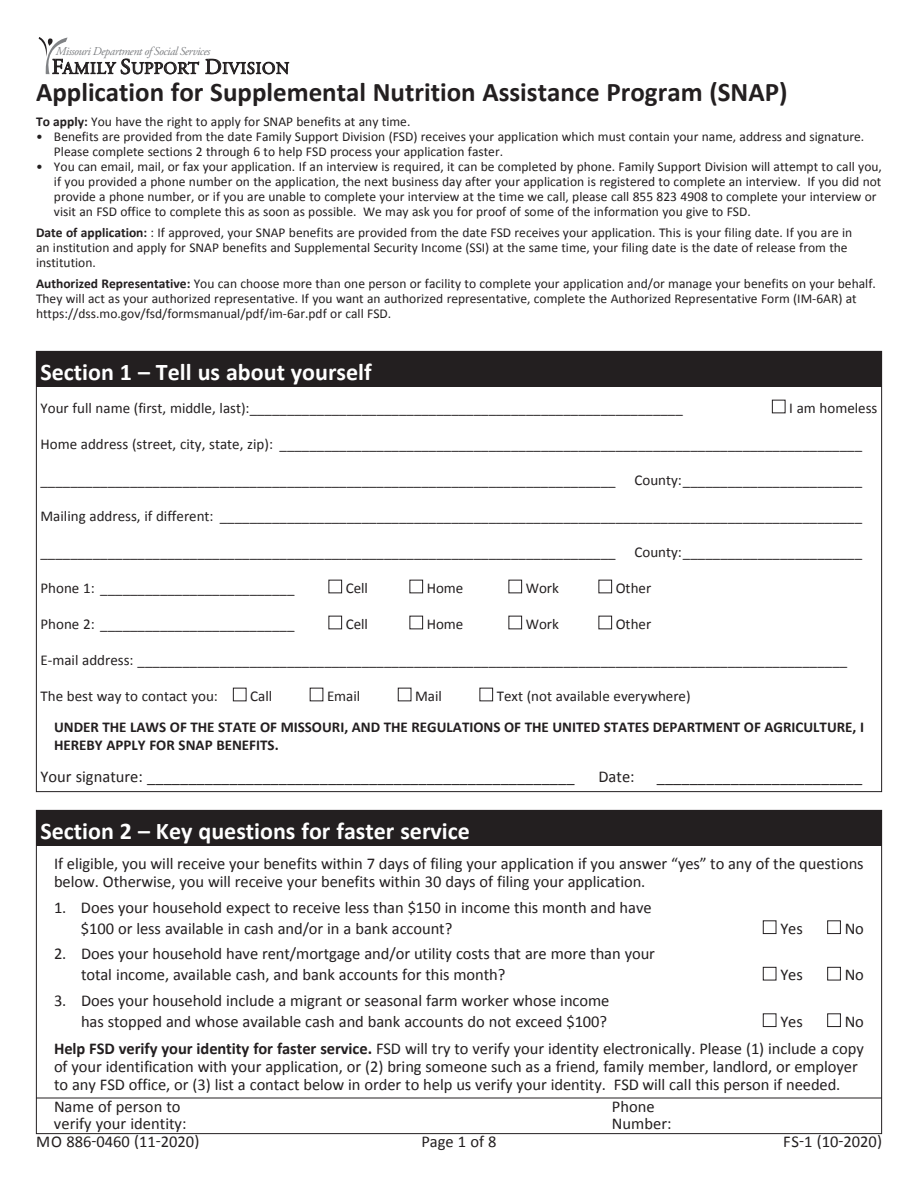
<style>
.page{position:relative;width:918px;height:1188px;background:#fff}
.page>*{position:absolute;margin:0;border:0;box-sizing:border-box;transform-origin:0 0}
.t1{font:700 27px "Calibri";color:#231f20}
.t2{font:700 24px "Calibri";color:#fff}
.t3{font:16.8px "Adobe Garamond Pro";letter-spacing:.035em;color:#231f20}
.t4{font:16.5px/21px "Calibri";letter-spacing:-.005em;color:#231f20}
.t5{font:15px "Calibri";color:#231f20}
.t6{font:700 15px/18px "Calibri";color:#231f20}
.t7{font:13.5px/15px "Calibri";color:#231f20}
.t8{font:italic 12px "Adobe Garamond Pro";letter-spacing:-.04em;color:#808285}
.s1{font-size:21.75px}
.s2{font-weight:700}
</style>
<div class="page">
<svg style="left:39px;top:37px;width:160px;height:38px"></svg>
<svg style="left:206px;top:59px;width:83px;height:16px"></svg>
<div style="left:36px;top:351px;width:846px;height:36px;background:#231f20"></div>
<div style="left:772px;top:400px;width:13px;height:13px;border:1px solid #231f20"></div>
<div style="left:328px;top:580px;width:14px;height:13px;border:1px solid #231f20"></div>
<div style="left:410px;top:580px;width:13px;height:13px;border:1px solid #231f20"></div>
<div style="left:508px;top:580px;width:14px;height:13px;border:1px solid #231f20"></div>
<div style="left:598px;top:580px;width:14px;height:13px;border:1px solid #231f20"></div>
<div style="left:328px;top:616px;width:14px;height:13px;border:1px solid #231f20"></div>
<div style="left:410px;top:616px;width:13px;height:13px;border:1px solid #231f20"></div>
<div style="left:508px;top:616px;width:14px;height:13px;border:1px solid #231f20"></div>
<div style="left:598px;top:616px;width:14px;height:13px;border:1px solid #231f20"></div>
<div style="left:233px;top:688px;width:13px;height:13px;border:1px solid #231f20"></div>
<div style="left:398px;top:688px;width:13px;height:13px;border:1px solid #231f20"></div>
<div style="left:480px;top:688px;width:13px;height:13px;border:1px solid #231f20"></div>
<div style="left:36px;top:810px;width:846px;height:36px;background:#231f20"></div>
<div style="left:763px;top:920px;width:13px;height:14px;border:1px solid #231f20"></div>
<div style="left:827px;top:920px;width:14px;height:14px;border:1px solid #231f20"></div>
<div style="left:763px;top:967px;width:13px;height:13px;border:1px solid #231f20"></div>
<div style="left:827px;top:967px;width:14px;height:13px;border:1px solid #231f20"></div>
<div style="left:763px;top:1013px;width:13px;height:14px;border:1px solid #231f20"></div>
<div style="left:827px;top:1013px;width:14px;height:14px;border:1px solid #231f20"></div>
<hr style="left:36px;top:1098px;width:846px;height:1px;background:#231f20">
<p class="t8" style="left:56px;top:44px;width:156px">Missouri Department of Social Services</p>
<h1 class="t1" style="left:36px;top:73px;width:753px">Application for Supplemental Nutrition Assistance Program (SNAP)</h1>
<p class="t3" style="left:52px;top:58px;width:239px"><span class="s1">F</span>AMILY <span class="s1">S</span>UPPORT <span class="s1">D</span>IVISION</p>
<p class="t7" style="left:36px;top:113px;width:376px"><span class="s2">To apply:</span> You have the right to apply for SNAP benefits at any time.</p>
<p class="t7" style="left:54px;top:128px;width:812px;text-indent:-18px">• Benefits are provided from the date Family Support Division (FSD) receives your application which must contain your name, address and signature.<br>Please complete sections 2 through 6 to help FSD process your application faster.</p>
<p class="t7" style="left:54px;top:158px;width:830px;text-indent:-18px">• You can email, mail, or fax your application. If an interview is required, it can be completed by phone. Family Support Division will attempt to call you, if you provided a phone number on the application, the next business day after your application is registered to complete an interview. If you did not provide a phone number, or if you are unable to complete your interview at the time we call, please call 855 823 4908 to complete your interview or visit an FSD office to complete this as soon as possible. We may ask you for proof of some of the information you give to FSD.</p>
<p class="t7" style="left:36px;top:224px;width:818px"><span class="s2">Date of application:</span> : If approved, your SNAP benefits are provided from the date FSD receives your application. This is your filing date. If you are in an institution and apply for SNAP benefits and Supplemental Security Income (SSI) at the same time, your filing date is the date of release from the institution.</p>
<p class="t7" style="left:36px;top:275px;width:841px"><span class="s2">Authorized Representative:</span> You can choose more than one person or facility to complete your application and/or manage your benefits on your behalf.<br>They will act as your authorized representative. If you want an authorized representative, complete the Authorized Representative Form (IM-6AR) at https://dss.mo.gov/fsd/formsmanual/pdf/im-6ar.pdf or call FSD.</p>
<h2 class="t2" style="left:40px;top:355px;width:333px">Section 1 – Tell us about yourself</h2>
<p class="t5" style="left:40px;top:398px;width:644px">Your full name (first, middle, last):__________________________________________________________</p>
<p class="t5" style="left:789px;top:398px;width:90px">I am homeless</p>
<p class="t5" style="left:40px;top:434px;width:823px">Home address (street, city, state, zip): ______________________________________________________________________________</p>
<p class="t5" style="left:40px;top:470px;width:577px">_____________________________________________________________________________</p>
<p class="t5" style="left:634px;top:470px;width:229px">County:________________________</p>
<p class="t5" style="left:40px;top:506px;width:823px">Mailing address, if different: ______________________________________________________________________________________</p>
<p class="t5" style="left:41px;top:542px;width:577px">_____________________________________________________________________________</p>
<p class="t5" style="left:635px;top:542px;width:229px">County:________________________</p>
<p class="t5" style="left:41px;top:578px;width:255px">Phone 1: __________________________</p>
<p class="t5" style="left:346px;top:578px;width:24px">Cell</p>
<p class="t5" style="left:427px;top:578px;width:38px">Home</p>
<p class="t5" style="left:526px;top:578px;width:35px">Work</p>
<p class="t5" style="left:616px;top:578px;width:37px">Other</p>
<p class="t5" style="left:40px;top:614px;width:255px">Phone 2: __________________________</p>
<p class="t5" style="left:346px;top:614px;width:24px">Cell</p>
<p class="t5" style="left:427px;top:614px;width:38px">Home</p>
<p class="t5" style="left:526px;top:614px;width:35px">Work</p>
<p class="t5" style="left:616px;top:614px;width:37px">Other</p>
<p class="t5" style="left:40px;top:650px;width:808px">E-mail address: _______________________________________________________________________________________________</p>
<p class="t5" style="left:40px;top:686px;width:179px">The best way to contact you:</p>
<p class="t5" style="left:250px;top:686px;width:24px">Call</p>
<p class="t5" style="left:327px;top:686px;width:35px">Email</p>
<p class="t5" style="left:415px;top:686px;width:28px">Mail</p>
<p class="t5" style="left:497px;top:686px;width:195px">Text (not available everywhere)</p>
<p class="t6" style="left:54px;top:717px;width:812px">UNDER THE LAWS OF THE STATE OF MISSOURI, AND THE REGULATIONS OF THE UNITED STATES DEPARTMENT OF AGRICULTURE, I<br>HEREBY APPLY FOR SNAP BENEFITS.</p>
<p class="t4" style="left:40px;top:765px;width:536px">Your signature: ____________________________________________________</p>
<p class="t4" style="left:598px;top:765px;width:38px">Date:</p>
<p class="t4" style="left:657px;top:765px;width:207px">_________________________</p>
<h2 class="t2" style="left:40px;top:814px;width:431px">Section 2 – Key questions for faster service</h2>
<p class="t4" style="left:54px;top:855px;width:811px;line-height:18px">If eligible, you will receive your benefits within 7 days of filing your application if you answer “yes” to any of the questions below. Otherwise, you will receive your benefits within 30 days of filing your application.</p>
<p class="t4" style="left:81px;top:896px;width:572px;text-indent:-27px">1. Does your household expect to receive less than $150 in income this month and have $100 or less available in cash and/or in a bank account?</p>
<p class="t4" style="left:780px;top:918px;width:24px">Yes</p>
<p class="t4" style="left:845px;top:918px;width:21px">No</p>
<p class="t4" style="left:81px;top:943px;width:576px;text-indent:-27px">2. Does your household have rent/mortgage and/or utility costs that are more than your total income, available cash, and bank accounts for this month?</p>
<p class="t4" style="left:780px;top:964px;width:24px">Yes</p>
<p class="t4" style="left:845px;top:964px;width:21px">No</p>
<p class="t4" style="left:54px;top:989px;width:557px;text-align:right">3. Does your household include a migrant or seasonal farm worker whose income has stopped and whose available cash and bank accounts do not exceed $100?</p>
<p class="t4" style="left:780px;top:1011px;width:24px">Yes</p>
<p class="t4" style="left:54px;top:1008px;width:811px;line-height:27px;text-align:right">No<br><span class="s2">Help FSD verify your identity for faster service.</span> FSD will try to verify your identity electronically. Please (1) include a copy</p>
<p class="t4" style="left:54px;top:1057px;width:805px;line-height:18px">of your identification with your application, or (2) bring someone such as a friend, family member, landlord, or employer to any FSD office, or (3) list a contact below in order to help us verify your identity. FSD will call this person if needed.</p>
<p class="t4" style="left:54px;top:1096px;width:128px">Name of person to</p>
<p class="t4" style="left:612px;top:1096px;width:44px">Phone</p>
<p class="t4" style="left:54px;top:1113px;width:134px">verify your identity:</p>
<p class="t4" style="left:612px;top:1113px;width:61px">Number:</p>
<p class="t4" style="left:36px;top:1131px;width:165px">MO 886-0460 (11-2020)</p>
<p class="t4" style="left:421px;top:1131px;width:77px">Page 1 of 8</p>
<p class="t4" style="left:783px;top:1131px;width:100px">FS-1 (10-2020)</p>
</div>
